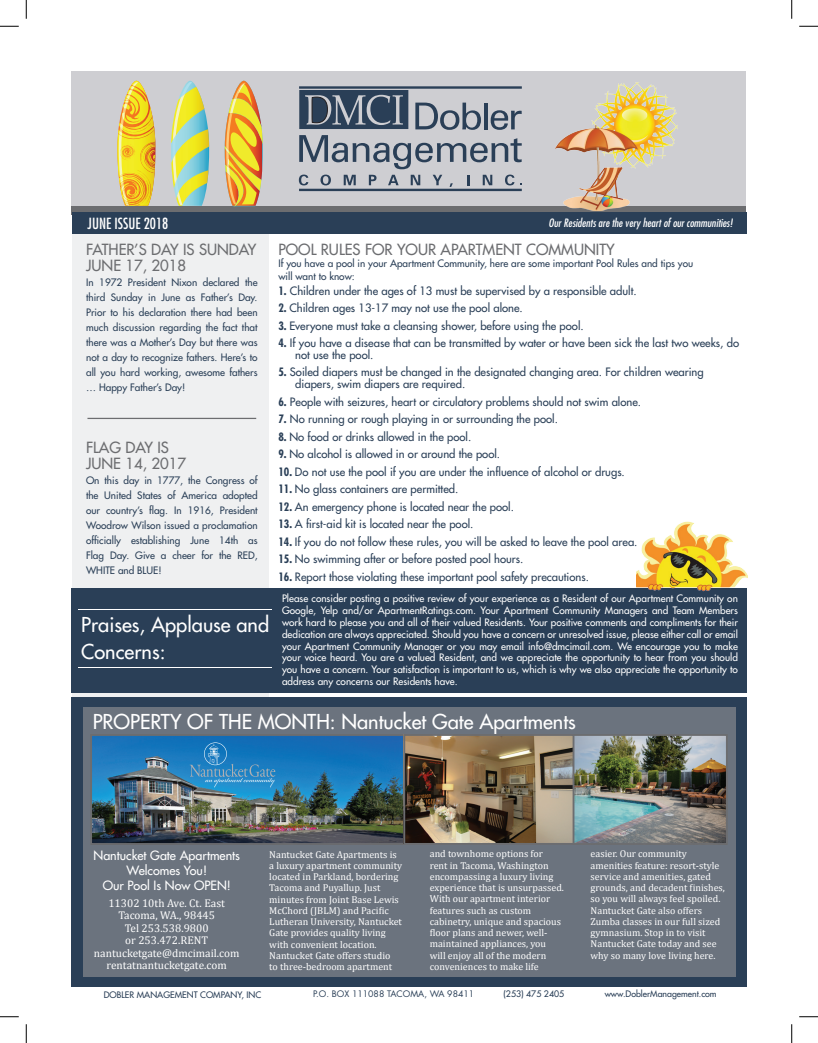
<style>
.page{position:relative;width:818px;height:1043px;background:#fff}
.page>*{position:absolute;margin:0;border:0;box-sizing:border-box;transform-origin:0 0}
.t1{font:22.5px "Futura";color:#fff}
.t2{font:20px/27.5px "Futura";color:#fff}
.t3{font:15px/16.2px "Futura";color:#6c6d70}
.t4{font:condensed 15px "Futura";color:#fff}
.t5{font:12.5px/15px "Futura";color:#fff;text-align:center}
.t6{font:11.25px/11.9px "Futura";color:#2a3f57}
.t7{font:11.25px/12.5px "Cambria";color:#fff;text-align:center}
.t8{font:italic condensed 11.25px "Futura";color:#fff}
.t9{font:10px/11.2px "Cambria";color:#fff}
.t10{font:10px/11.9px "Futura";color:#fff;text-align:justify}
.t11{font:10px/15px "Futura";color:#2a3f57;text-align:justify}
.t12{font:8.75px "Futura";color:#2a3f57}
.t13{font:8.75px "Futura";color:#2a3f57}
.s1{font-weight:700;font-stretch:condensed}
</style>
<div class="page">
<div style="left:72px;top:71px;width:674px;height:141px;background:#ceced2"></div>
<div style="left:72px;top:206px;width:674px;height:9px;background:#6c6d70"></div>
<svg style="left:299px;top:175px;width:9px;height:10px"></svg>
<svg style="left:320px;top:175px;width:11px;height:10px"></svg>
<svg style="left:343px;top:175px;width:13px;height:10px"></svg>
<svg style="left:369px;top:175px;width:7px;height:10px"></svg>
<svg style="left:388px;top:175px;width:10px;height:10px"></svg>
<svg style="left:410px;top:175px;width:10px;height:10px"></svg>
<svg style="left:433px;top:175px;width:9px;height:10px"></svg>
<svg style="left:467px;top:175px;width:2px;height:10px"></svg>
<svg style="left:482px;top:175px;width:10px;height:10px"></svg>
<svg style="left:505px;top:175px;width:16px;height:10px"></svg>
<svg style="left:299px;top:90px;width:222px;height:79px"></svg>
<hr style="left:299px;top:86px;width:223px;height:3px;background:#2a3f57">
<hr style="left:299px;top:189px;width:222px;height:2px;background:#2a3f57">
<div style="left:72px;top:220px;width:196px;height:481px;background:#eff0f1"></div>
<hr style="left:87px;top:418px;width:169px;height:1px;background:#6c6d70">
<div style="left:72px;top:212px;width:674px;height:22px;background:#2a3f57"></div>
<div style="left:71px;top:697px;width:675px;height:289px;background:#2a3f57"></div>
<img style="left:555px;top:82px;width:122px;height:128px">
<svg style="left:171px;top:81px;width:38px;height:125px"></svg>
<svg style="left:224px;top:81px;width:39px;height:125px"></svg>
<svg style="left:117px;top:81px;width:38px;height:125px"></svg>
<div style="left:83px;top:707px;width:652px;height:269px;background:#6b737e"></div>
<img style="left:93px;top:737px;width:309px;height:105px">
<div style="left:90px;top:734px;width:315px;height:111px;border:2px solid #6c6d70"></div>
<img style="left:402px;top:734px;width:326px;height:111px">
<svg style="left:190px;top:742px;width:85px;height:45px;background:#2b85c2"></svg>
<div style="left:71px;top:588px;width:675px;height:104px;background:#2a3f57"></div>
<hr style="left:78px;top:609px;width:193px;height:1px;background:#fff">
<hr style="left:78px;top:667px;width:193px;height:1px;background:#fff">
<img style="left:636px;top:521px;width:111px;height:72px">
<svg style="left:0;top:25px;width:19px;height:2px"></svg>
<svg style="left:799px;top:25px;width:19px;height:2px"></svg>
<svg style="left:0;top:1016px;width:19px;height:1px"></svg>
<svg style="left:799px;top:1016px;width:19px;height:1px"></svg>
<svg style="left:25px;top:0;width:2px;height:19px"></svg>
<svg style="left:25px;top:1024px;width:2px;height:18px"></svg>
<svg style="left:791px;top:0;width:1px;height:19px"></svg>
<svg style="left:791px;top:1024px;width:1px;height:18px"></svg>
<h3 class="t4" style="left:88px;top:214px;width:82px">JUNE ISSUE 2018</h3>
<p class="t8" style="left:548px;top:216px;width:185px">Our Residents are the very heart of our communities!</p>
<h3 class="t3" style="left:86px;top:241px;width:172px">FATHER’S DAY IS SUNDAY<br>JUNE 17, 2018</h3>
<p class="t11" style="left:86px;top:274px;width:173px">In 1972 President Nixon declared the third Sunday in June as Father’s Day.<br>Prior to his declaration there had been much discussion regarding the fact that there was a Mother’s Day but there was not a day to recognize fathers. Here’s to all you hard working, awesome fathers … Happy Father’s Day!</p>
<h3 class="t3" style="left:86px;top:439px;width:102px">FLAG DAY IS<br>JUNE 14, 2017</h3>
<p class="t11" style="left:86px;top:473px;width:173px">On this day in 1777, the Congress of the United States of America adopted our country’s flag. In 1916, President Woodrow Wilson issued a proclamation officially establishing June 14th as Flag Day. Give a cheer for the RED, WHITE and BLUE!</p>
<h2 class="t2" style="left:81px;top:610px;width:189px">Praises, Applause and<br>Concerns:</h2>
<h3 class="t3" style="left:278px;top:241px;width:338px">POOL RULES FOR YOUR APARTMENT COMMUNITY</h3>
<p class="t11" style="left:278px;top:257px;width:416px;line-height:12.5px">If you have a pool in your Apartment Community, here are some important Pool Rules and tips you will want to know:</p>
<p class="t6" style="left:278px;top:284px;width:360px"><span class="s1">1.</span> Children under the ages of 13 must be supervised by a responsible adult.</p>
<p class="t6" style="left:278px;top:302px;width:246px"><span class="s1">2.</span> Children ages 13-17 may not use the pool alone.</p>
<p class="t6" style="left:278px;top:319px;width:307px"><span class="s1">3.</span> Everyone must take a cleansing shower, before using the pool.</p>
<p class="t6" style="left:295px;top:337px;width:445px;text-indent:-17px"><span class="s1">4.</span> If you have a disease that can be transmitted by water or have been sick the last two weeks, do not use the pool.</p>
<p class="t6" style="left:295px;top:366px;width:410px;text-indent:-17px"><span class="s1">5.</span> Soiled diapers must be changed in the designated changing area. For children wearing diapers, swim diapers are required.</p>
<p class="t6" style="left:278px;top:395px;width:364px"><span class="s1">6.</span> People with seizures, heart or circulatory problems should not swim alone.</p>
<p class="t6" style="left:278px;top:413px;width:281px"><span class="s1">7.</span> No running or rough playing in or surrounding the pool.</p>
<p class="t6" style="left:278px;top:431px;width:194px"><span class="s1">8.</span> No food or drinks allowed in the pool.</p>
<p class="t6" style="left:278px;top:448px;width:223px"><span class="s1">9.</span> No alcohol is allowed in or around the pool.</p>
<p class="t6" style="left:278px;top:466px;width:348px"><span class="s1">10.</span> Do not use the pool if you are under the influence of alcohol or drugs.</p>
<p class="t6" style="left:278px;top:483px;width:181px"><span class="s1">11.</span> No glass containers are permitted.</p>
<p class="t6" style="left:278px;top:501px;width:237px"><span class="s1">12.</span> An emergency phone is located near the pool.</p>
<p class="t6" style="left:278px;top:518px;width:197px"><span class="s1">13.</span> A first-aid kit is located near the pool.</p>
<p class="t6" style="left:278px;top:536px;width:360px"><span class="s1">14.</span> If you do not follow these rules, you will be asked to leave the pool area.</p>
<p class="t6" style="left:278px;top:553px;width:246px"><span class="s1">15.</span> No swimming after or before posted pool hours.</p>
<p class="t6" style="left:278px;top:571px;width:312px"><span class="s1">16.</span> Report those violating these important pool safety precautions.</p>
<p class="t10" style="left:282px;top:592px;width:457px">Please consider posting a positive review of your experience as a Resident of our Apartment Community on Google, Yelp and/or ApartmentRatings.com. Your Apartment Community Managers and Team Members work hard to please you and all of their valued Residents. Your positive comments and compliments for their dedication are always appreciated. Should you have a concern or unresolved issue, please either call or email your Apartment Community Manager or you may email info@dmcimail.com. We encourage you to make your voice heard. You are a valued Resident, and we appreciate the opportunity to hear from you should you have a concern. Your satisfaction is important to us, which is why we also appreciate the opportunity to address any concerns our Residents have.</p>
<h2 class="t2" style="left:93px;top:708px;width:484px">PROPERTY OF THE MONTH: Nantucket Gate Apartments</h2>
<h1 class="t1" style="left:95px;top:714px;width:268px">PROPERTY OF THE MONTH</h1>
<p class="t5" style="left:93px;top:847px;width:148px">Nantucket Gate Apartments<br>Welcomes You!<br>Our Pool Is Now OPEN!</p>
<p class="t7" style="left:94px;top:896px;width:147px">11302 10th Ave. Ct. East<br>Tacoma, WA., 98445<br>Tel 253.538.9800<br>or 253.472.RENT nantucketgate@dmcimail.com rentatnantucketgate.com</p>
<p class="t9" style="left:269px;top:848px;width:134px">Nantucket Gate Apartments is a luxury apartment community located in Parkland, bordering<br>Tacoma and Puyallup. Just minutes from Joint Base Lewis<br>McChord (JBLM) and Pacific<br>Lutheran University, Nantucket<br>Gate provides quality living with convenient location.<br>Nantucket Gate offers studio<br>to three-bedroom apartment</p>
<p class="t9" style="left:430px;top:848px;width:136px">and townhome options for<br>rent in Tacoma, Washington encompassing a luxury living experience that is unsurpassed.<br>With our apartment interior features such as custom cabinetry, unique and spacious floor plans and newer, well&shy;maintained appliances, you will enjoy all of the modern conveniences to make life</p>
<p class="t9" style="left:590px;top:848px;width:136px">easier. Our community amenities feature: resort-style service and amenities, gated grounds, and decadent finishes, so you will always feel spoiled.<br>Nantucket Gate also offers<br>Zumba classes in our full sized gymnasium. Stop in to visit<br>Nantucket Gate today and see why so many love living here.</p>
<p class="t12" style="left:104px;top:988px;width:159px">DOBLER MANAGEMENT COMPANY, INC</p>
<p class="t13" style="left:313px;top:988px;width:163px">P.O. BOX 111088 TACOMA, WA 98411</p>
<p class="t12" style="left:503px;top:988px;width:62px">(253) 475 2405</p>
<p class="t12" style="left:604px;top:988px;width:113px">www.DoblerManagement.com</p>
</div>
